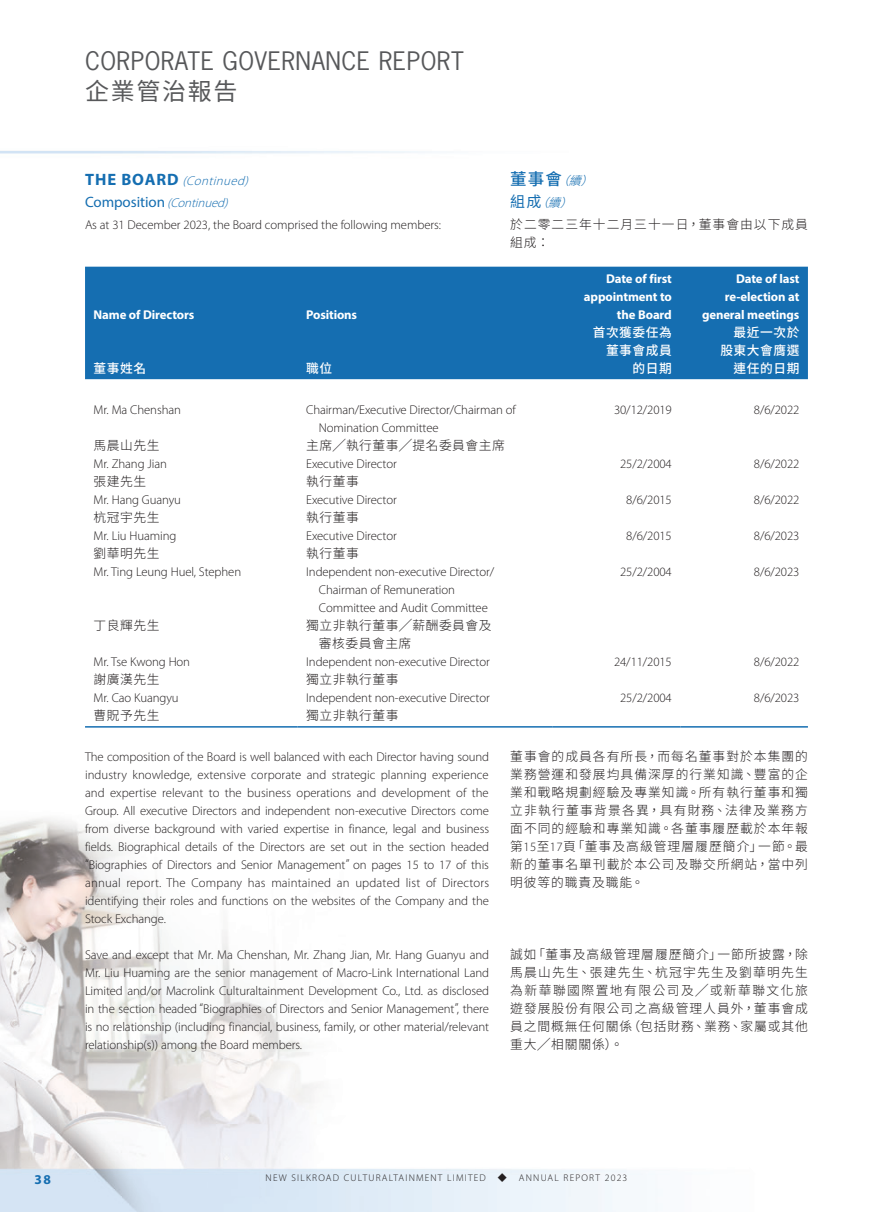
<style>
.page{position:relative;width:893px;height:1212px;background:#fff}
.page>*{position:absolute;margin:0;border:0;box-sizing:border-box;transform-origin:0 0}
.t1{font:24px "News Gothic Std";letter-spacing:.02em;color:#57585a}
.t2{font:24px "Source Han Sans TC";letter-spacing:.07em;color:#57585a}
.C_Heading_1{font:500 16.5px "Source Han Sans TC";color:#156eb1}
.Heading_2{font:15px "Myriad Pro";color:#156eb1}
.t3{font:700 13.5px "Myriad Pro";color:#156eb1}
.Body_Text{font:300 12.75px/18px "Myriad Pro";letter-spacing:-.01em;color:#231f20}
.C_Body_Text{font:300 12.75px/18px "Source Han Sans TC";letter-spacing:.08em;color:#231f20;text-align:justify}
.Body_Text-2{font:300 12.75px/18px "Source Han Sans TC";letter-spacing:.04em;color:#231f20}
.Body_Text-3{font:700 12.75px "Myriad Pro";letter-spacing:-.01em;color:#fff}
.Body_Text-4{font:500 12.75px "Source Han Sans TC";letter-spacing:.04em;color:#fff}
.Heading_1{font:italic 300 12.75px "Myriad Pro";color:#156eb1}
.C_Heading_2{font:italic 300 12px "Source Han Sans TC";color:#156eb1}
.t4{font:300 9.75px "Myriad Pro";letter-spacing:.12em;color:#231f20}
.s1{font-weight:700;font-style:normal;font-size:16.5px}
.s2{font-weight:300;font-style:italic;font-size:12.75px}
.s3{font-weight:300;font-style:italic;font-size:12px}
.s4{font-weight:400;font-style:normal;font-size:15px}
.s5{font-family:"Myriad Pro"}
.s6{font-family:"Source Han Sans TC";font-size:9px}
</style>
<div class="page">
<img style="left:0;top:151px;width:808px;height:1061px">
<div style="left:85px;top:267px;width:723px;height:112px;background:#156eb1"></div>
<hr style="left:85px;top:726px;width:213px;height:2px;background:#156eb1">
<hr style="left:298px;top:726px;width:255px;height:2px;background:#156eb1">
<hr style="left:553px;top:726px;width:127px;height:2px;background:#156eb1">
<hr style="left:680px;top:726px;width:128px;height:2px;background:#156eb1">
<h1 class="t1" style="left:85px;top:45px;width:380px">CORPORATE GOVERNANCE REPORT</h1>
<h1 class="t2" style="left:85px;top:77px;width:154px">企業管治報告</h1>
<p class="Heading_1" style="left:85px;top:173px;width:168px"><span class="s1">T H E B O A R D</span> (Continued)</p>
<p class="Heading_2" style="left:85px;top:193px;width:148px">Co m p o s i t i o n <span class="s2">(Continued)</span></p>
<p class="Body_Text" style="left:85px;top:216px;width:357px">As at 31 December 2023, the Board comprised the following members:</p>
<p class="Body_Text-3" style="left:94px;top:306px;width:102px">Name of Directors</p>
<p class="Body_Text-3" style="left:306px;top:306px;width:53px">Positions</p>
<p class="Body_Text-4" style="left:94px;top:361px;width:54px">董事姓名</p>
<p class="Body_Text-4" style="left:306px;top:361px;width:28px">職位</p>
<p class="C_Heading_1" style="left:510px;top:169px;width:93px">董事會<span class="s3">（續）</span></p>
<p class="C_Heading_2" style="left:510px;top:196px;width:72px"><span class="s4">組成</span>（續）</p>
<p class="C_Body_Text" style="left:510px;top:216px;width:299px">於二零二三年十二月三十一日，董事會由以下成員組成：</p>
<p class="Body_Text-3" style="left:606px;top:270px;width:67px">Date of first</p>
<p class="Body_Text-3" style="left:584px;top:288px;width:89px">appointment to</p>
<p class="Body_Text-3" style="left:617px;top:306px;width:56px">the Board</p>
<p class="Body_Text-4" style="left:593px;top:325px;width:81px">首次獲委任為</p>
<p class="Body_Text-4" style="left:606px;top:343px;width:67px">董事會成員</p>
<p class="Body_Text-4" style="left:633px;top:361px;width:41px">的日期</p>
<p class="Body_Text-3" style="left:736px;top:270px;width:65px">Date of last</p>
<p class="Body_Text-3" style="left:725px;top:288px;width:76px">re-election at</p>
<p class="Body_Text-3" style="left:702px;top:306px;width:99px">general meetings</p>
<p class="Body_Text-4" style="left:734px;top:325px;width:67px">最近一次於</p>
<p class="Body_Text-4" style="left:720px;top:343px;width:81px">股東大會膺選</p>
<p class="Body_Text-4" style="left:734px;top:361px;width:67px">連任的日期</p>
<p class="Body_Text" style="left:94px;top:400px;width:89px">Mr. Ma Chenshan</p>
<p class="Body_Text" style="left:319px;top:400px;width:198px;text-indent:-13px">Chairman/Executive Director/Chairman of<br>Nomination Committee</p>
<p class="Body_Text" style="left:614px;top:400px;width:59px">30/12/2019</p>
<p class="Body_Text" style="left:754px;top:400px;width:47px">8/6/2022</p>
<p class="Body_Text-2" style="left:94px;top:436px;width:67px">馬晨山先生</p>
<p class="Body_Text-2" style="left:306px;top:436px;width:200px">主席╱執行董事╱提名委員會主席</p>
<p class="Body_Text" style="left:94px;top:454px;width:75px">Mr. Zhang Jian</p>
<p class="Body_Text" style="left:306px;top:454px;width:92px">Executive Director</p>
<p class="Body_Text" style="left:620px;top:454px;width:53px">25/2/2004</p>
<p class="Body_Text" style="left:754px;top:454px;width:47px">8/6/2022</p>
<p class="Body_Text-2" style="left:94px;top:472px;width:54px">張建先生</p>
<p class="Body_Text-2" style="left:306px;top:472px;width:54px">執行董事</p>
<p class="Body_Text" style="left:94px;top:490px;width:89px">Mr. Hang Guanyu</p>
<p class="Body_Text" style="left:306px;top:490px;width:92px">Executive Director</p>
<p class="Body_Text" style="left:626px;top:490px;width:47px">8/6/2015</p>
<p class="Body_Text" style="left:754px;top:490px;width:47px">8/6/2022</p>
<p class="Body_Text-2" style="left:94px;top:508px;width:67px">杭冠宇先生</p>
<p class="Body_Text-2" style="left:306px;top:508px;width:54px">執行董事</p>
<p class="Body_Text" style="left:94px;top:526px;width:84px">Mr. Liu Huaming</p>
<p class="Body_Text" style="left:306px;top:526px;width:92px">Executive Director</p>
<p class="Body_Text" style="left:626px;top:526px;width:47px">8/6/2015</p>
<p class="Body_Text" style="left:754px;top:526px;width:47px">8/6/2023</p>
<p class="Body_Text-2" style="left:94px;top:544px;width:67px">劉華明先生</p>
<p class="Body_Text-2" style="left:306px;top:544px;width:54px">執行董事</p>
<p class="Body_Text" style="left:94px;top:562px;width:149px">Mr. Ting Leung Huel, Stephen</p>
<p class="Body_Text" style="left:319px;top:562px;width:177px;text-indent:-13px">Independent non-executive Director/<br>Chairman of Remuneration<br>Committee and Audit Committee</p>
<p class="Body_Text" style="left:620px;top:562px;width:53px">25/2/2004</p>
<p class="Body_Text" style="left:754px;top:562px;width:47px">8/6/2023</p>
<p class="Body_Text-2" style="left:94px;top:616px;width:67px">丁良輝先生</p>
<p class="Body_Text-2" style="left:319px;top:616px;width:174px;text-indent:-13px">獨立非執行董事╱薪酬委員會及審核委員會主席</p>
<p class="Body_Text" style="left:94px;top:652px;width:98px">Mr. Tse Kwong Hon</p>
<p class="Body_Text" style="left:306px;top:652px;width:185px">Independent non-executive Director</p>
<p class="Body_Text" style="left:614px;top:652px;width:59px">24/11/2015</p>
<p class="Body_Text" style="left:754px;top:652px;width:47px">8/6/2022</p>
<p class="Body_Text-2" style="left:94px;top:670px;width:67px">謝廣漢先生</p>
<p class="Body_Text-2" style="left:306px;top:670px;width:94px">獨立非執行董事</p>
<p class="Body_Text" style="left:94px;top:688px;width:87px">Mr. Cao Kuangyu</p>
<p class="Body_Text" style="left:306px;top:688px;width:185px">Independent non-executive Director</p>
<p class="Body_Text" style="left:620px;top:688px;width:53px">25/2/2004</p>
<p class="Body_Text" style="left:754px;top:688px;width:47px">8/6/2023</p>
<p class="Body_Text-2" style="left:94px;top:706px;width:67px">曹貺予先生</p>
<p class="Body_Text-2" style="left:306px;top:706px;width:94px">獨立非執行董事</p>
<p class="Body_Text" style="left:85px;top:747px;width:406px;text-align:justify">The composition of the Board is well balanced with each Director having sound industry knowledge, extensive corporate and strategic planning experience and expertise relevant to the business operations and development of the Group. All executive Directors and independent non-executive Directors come from diverse background with varied expertise in finance, legal and business fields. Biographical details of the Directors are set out in the section headed “Biographies of Directors and Senior Management” on pages 15 to 17 of this annual report. The Company has maintained an updated list of Directors identifying their roles and functions on the websites of the Company and the Stock Exchange.</p>
<p class="Body_Text" style="left:85px;top:945px;width:406px;text-align:justify">Save and except that Mr. Ma Chenshan, Mr. Zhang Jian, Mr. Hang Guanyu and Mr. Liu Huaming are the senior management of Macro-Link International Land Limited and/or Macrolink Culturaltainment Development Co., Ltd. as disclosed in the section headed “Biographies of Directors and Senior Management”, there is no relationship (including financial, business, family, or other material/relevant relationship(s)) among the Board members.</p>
<p class="C_Body_Text" style="left:510px;top:747px;width:299px">董事會的成員各有所長，而每名董事對於本集團的業務營運和發展均具備深厚的行業知識、豐富的企業和戰略規劃經驗及專業知識。所有執行董事和獨立非執行董事背景各異，具有財務、法律及業務方面不同的經驗和專業知識。各董事履歷載於本年報第<span class="s5">15</span>至<span class="s5">17</span>頁「董事及高級管理層履歷簡介」一節。最新的董事名單刊載於本公司及聯交所網站，當中列明彼等的職責及職能。</p>
<p class="C_Body_Text" style="left:510px;top:945px;width:299px">誠如「董事及高級管理層履歷簡介」一節所披露，除馬晨山先生、張建先生、杭冠宇先生及劉華明先生為新華聯國際置地有限公司及╱或新華聯文化旅遊發展股份有限公司之高級管理人員外，董事會成員之間概無任何關係（包括財務、業務、家屬或其他重大╱相關關係）。</p>
<p class="t3" style="left:34px;top:1170px;width:18px">38</p>
<p class="t4" style="left:266px;top:1171px;width:363px">NEW SILKROAD CULTURALTAINMENT LIMITED <span class="s6">◆</span> ANNUAL REPORT 2023</p>
</div>
